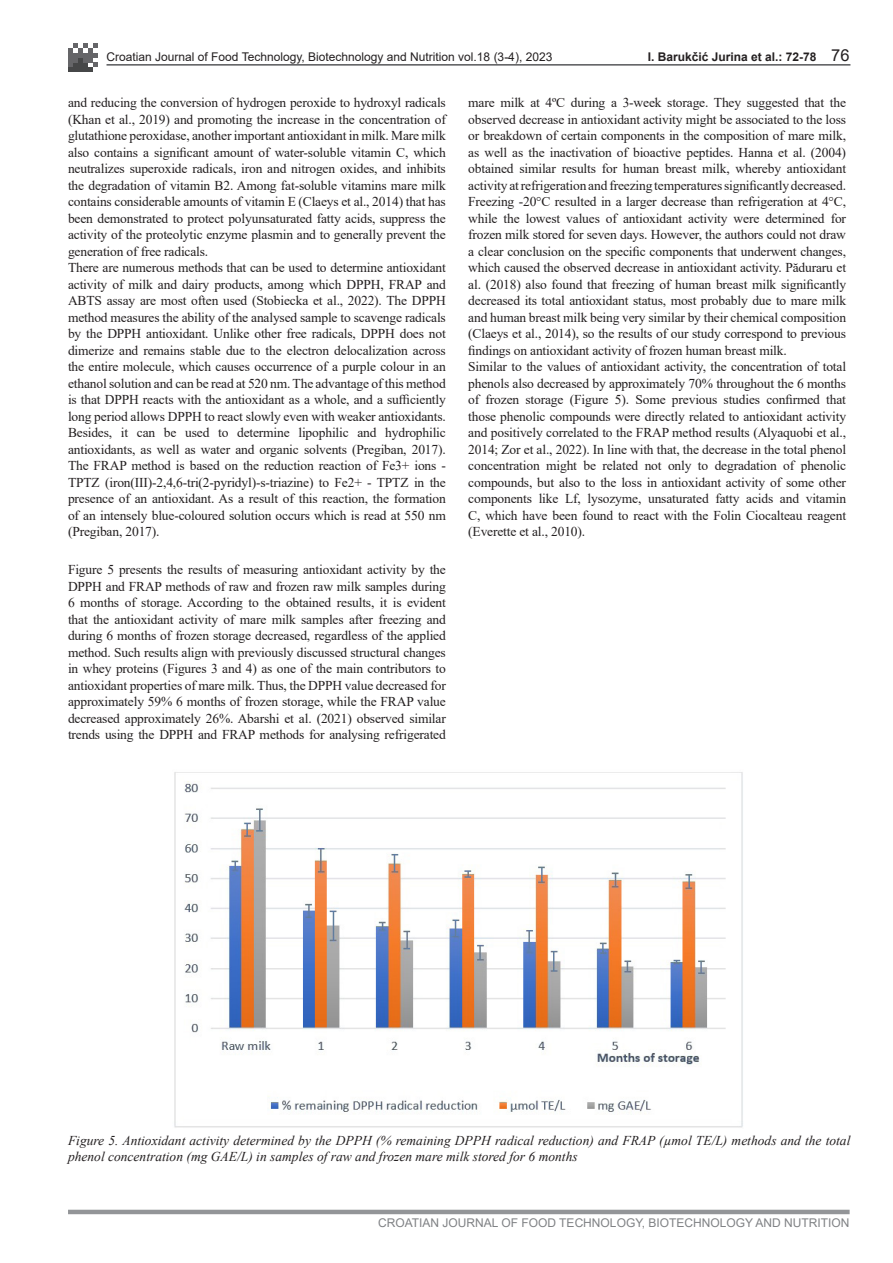
<style>
.page{position:relative;width:893px;height:1263px;background:#fff}
.page>*{position:absolute;margin:0;border:0;box-sizing:border-box;transform-origin:0 0}
.t1{font:16.5px "Arial";color:#231f20}
.Body_text{font:13.5px/16.5px "Times New Roman";letter-spacing:-.01em;color:#231f20;text-align:justify}
.Body_opis_slike{font:italic 13.5px/16.5px "Times New Roman";color:#231f20}
.t2{font:12px "Arial";color:#231f20}
.t3{font:12px "Arial";color:#808285}
.t4{font:700 12px "Arial";color:#231f20}
</style>
<div class="page">
<hr style="left:107px;top:64px;width:743px;height:2px;background:#57585a">
<hr style="left:68px;top:1210px;width:782px;height:4px;background:#939598">
<svg style="left:68px;top:43px;width:29px;height:29px"></svg>
<img style="left:174px;top:772px;width:569px;height:356px">
<p class="t2" style="left:107px;top:49px;width:447px">Croatian Journal of Food Technology, Biotechnology and Nutrition vol.18 (3-4), 2023</p>
<p class="t1" style="left:831px;top:44px;width:20px">76</p>
<p class="t4" style="left:648px;top:48px;width:170px">I. Barukčić Jurina et al.: 72-78</p>
<p class="Body_text" style="left:68px;top:94px;width:379px">and reducing the conversion of hydrogen peroxide to hydroxyl radicals (Khan et al., 2019) and promoting the increase in the concentration of glutathione peroxidase, another important antioxidant in milk. Mare milk also contains a significant amount of water-soluble vitamin C, which neutralizes superoxide radicals, iron and nitrogen oxides, and inhibits the degradation of vitamin B2. Among fat-soluble vitamins mare milk contains considerable amounts of vitamin E (Claeys et al., 2014) that has been demonstrated to protect polyunsaturated fatty acids, suppress the activity of the proteolytic enzyme plasmin and to generally prevent the generation of free radicals.</p>
<p class="Body_text" style="left:68px;top:259px;width:379px">There are numerous methods that can be used to determine antioxidant activity of milk and dairy products, among which DPPH, FRAP and ABTS assay are most often used (Stobiecka et al., 2022). The DPPH method measures the ability of the analysed sample to scavenge radicals by the DPPH antioxidant. Unlike other free radicals, DPPH does not dimerize and remains stable due to the electron delocalization across the entire molecule, which causes occurrence of a purple colour in an ethanol solution and can be read at 520 nm. The advantage of this method is that DPPH reacts with the antioxidant as a whole, and a sufficiently long period allows DPPH to react slowly even with weaker antioxidants.<br>Besides, it can be used to determine lipophilic and hydrophilic antioxidants, as well as water and organic solvents (Pregiban, 2017).<br>The FRAP method is based on the reduction reaction of Fe3+ ions - TPTZ (iron(III)-2,4,6-tri(2-pyridyl)-s-triazine) to Fe2+ - TPTZ in the presence of an antioxidant. As a result of this reaction, the formation of an intensely blue-coloured solution occurs which is read at 550 nm (Pregiban, 2017).</p>
<p class="Body_text" style="left:68px;top:561px;width:379px">Figure 5 presents the results of measuring antioxidant activity by the DPPH and FRAP methods of raw and frozen raw milk samples during 6 months of storage. According to the obtained results, it is evident that the antioxidant activity of mare milk samples after freezing and during 6 months of frozen storage decreased, regardless of the applied method. Such results align with previously discussed structural changes in whey proteins (Figures 3 and 4) as one of the main contributors to antioxidant properties of mare milk. Thus, the DPPH value decreased for approximately 59% 6 months of frozen storage, while the FRAP value decreased approximately 26%. Abarshi et al. (2021) observed similar trends using the DPPH and FRAP methods for analysing refrigerated</p>
<p class="Body_text" style="left:468px;top:94px;width:379px">mare milk at 4ºC during a 3-week storage. They suggested that the observed decrease in antioxidant activity might be associated to the loss or breakdown of certain components in the composition of mare milk, as well as the inactivation of bioactive peptides. Hanna et al. (2004) obtained similar results for human breast milk, whereby antioxidant activity at refrigeration and freezing temperatures significantly decreased.<br>Freezing -20°C resulted in a larger decrease than refrigeration at 4°C, while the lowest values of antioxidant activity were determined for frozen milk stored for seven days. However, the authors could not draw a clear conclusion on the specific components that underwent changes, which caused the observed decrease in antioxidant activity. Păduraru et al. (2018) also found that freezing of human breast milk significantly decreased its total antioxidant status, most probably due to mare milk and human breast milk being very similar by their chemical composition (Claeys et al., 2014), so the results of our study correspond to previous findings on antioxidant activity of frozen human breast milk.</p>
<p class="Body_text" style="left:468px;top:358px;width:379px">Similar to the values of antioxidant activity, the concentration of total phenols also decreased by approximately 70% throughout the 6 months of frozen storage (Figure 5). Some previous studies confirmed that those phenolic compounds were directly related to antioxidant activity and positively correlated to the FRAP method results (Alyaquobi et al., 2014; Zor et al., 2022). In line with that, the decrease in the total phenol concentration might be related not only to degradation of phenolic compounds, but also to the loss in antioxidant activity of some other components like Lf, lysozyme, unsaturated fatty acids and vitamin C, which have been found to react with the Folin Ciocalteau reagent (Everette et al., 2010).</p>
<p class="Body_opis_slike" style="left:68px;top:1132px;width:784px">Figure 5. Antioxidant activity determined by the DPPH (% remaining DPPH radical reduction) and FRAP (µmol TE/L) methods and the total phenol concentration (mg GAE/L) in samples of raw and frozen mare milk stored for 6 months</p>
<p class="t3" style="left:378px;top:1214px;width:473px">CROATIAN JOURNAL OF FOOD TECHNOLOGY, BIOTECHNOLOGY AND NUTRITION</p>
</div>
